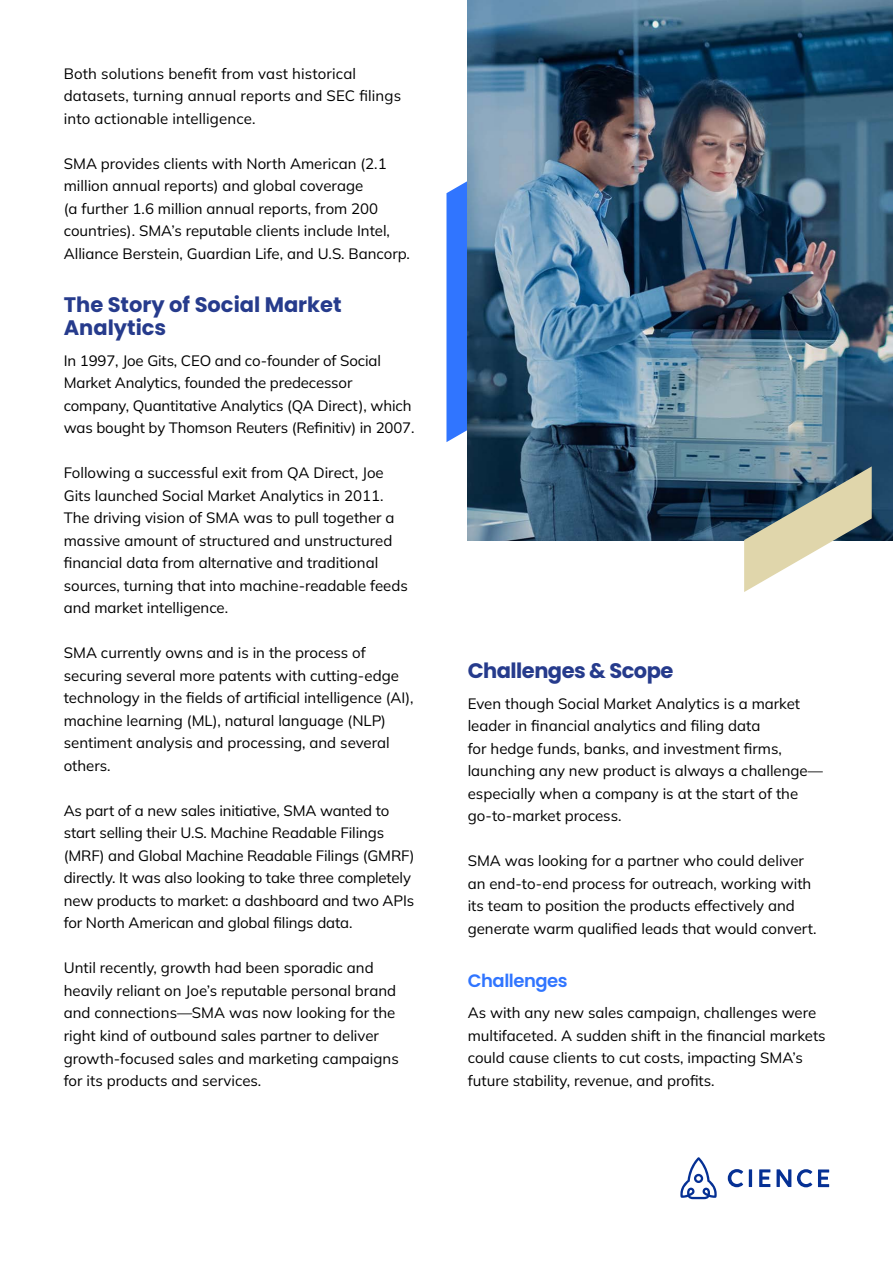
<style>
.page{position:relative;width:893px;height:1263px;background:#fff}
.page>*{position:absolute;margin:0;border:0;box-sizing:border-box;transform-origin:0 0}
.t1{font:700 21px/22.5px "Poppins";color:#263b8c}
.t2{font:700 21px "Poppins";letter-spacing:-.025em;color:#263b8c}
.t3{font:600 18px "Poppins";letter-spacing:-.025em;color:#3075ff}
.t4{font:15px/22.5px "Mulish";color:#000}
</style>
<div class="page">
<svg style="left:446px;top:0;width:22px;height:442px;fill:#3075ff"></svg>
<img style="left:468px;top:0;width:425px;height:540px">
<svg style="left:728px;top:1169px;width:15px;height:18px"></svg>
<hr style="left:749px;top:1169px;width:3px;height:18px;background:#053094">
<svg style="left:759px;top:1169px;width:11px;height:18px"></svg>
<svg style="left:797px;top:1169px;width:15px;height:18px"></svg>
<svg style="left:818px;top:1169px;width:11px;height:18px"></svg>
<svg style="left:776px;top:1169px;width:15px;height:18px"></svg>
<svg style="left:680px;top:1157px;width:37px;height:42px"></svg>
<svg style="left:744px;top:466px;width:128px;height:126px"></svg>
<p class="t4" style="left:64px;top:62px;width:339px">Both solutions benefit from vast historical datasets, turning annual reports and SEC filings into actionable intelligence.</p>
<p class="t4" style="left:64px;top:152px;width:348px">SMA provides clients with North American (2.1 million annual reports) and global coverage<br>(a further 1.6 million annual reports, from 200 countries). SMA’s reputable clients include Intel, Alliance Berstein, Guardian Life, and U.S. Bancorp.</p>
<h1 class="t1" style="left:64px;top:294px;width:279px">The Story of Social Market<br>Analytics</h1>
<p class="t4" style="left:64px;top:349px;width:352px">In 1997, Joe Gits, CEO and co-founder of Social Market Analytics, founded the predecessor company, Quantitative Analytics (QA Direct), which was bought by Thomson Reuters (Refinitiv) in 2007.</p>
<p class="t4" style="left:64px;top:461px;width:346px">Following a successful exit from QA Direct, Joe Gits launched Social Market Analytics in 2011.<br>The driving vision of SMA was to pull together a massive amount of structured and unstructured financial data from alternative and traditional sources, turning that into machine-readable feeds and market intelligence.</p>
<p class="t4" style="left:64px;top:641px;width:351px">SMA currently owns and is in the process of securing several more patents with cutting-edge technology in the fields of artificial intelligence (AI), machine learning (ML), natural language (NLP) sentiment analysis and processing, and several others.</p>
<p class="t4" style="left:64px;top:799px;width:352px">As part of a new sales initiative, SMA wanted to start selling their U.S. Machine Readable Filings (MRF) and Global Machine Readable Filings (GMRF) directly. It was also looking to take three completely new products to market: a dashboard and two APIs for North American and global filings data.</p>
<p class="t4" style="left:64px;top:956px;width:336px">Until recently, growth had been sporadic and heavily reliant on Joe’s reputable personal brand and connections—SMA was now looking for the right kind of outbound sales partner to deliver growth-focused sales and marketing campaigns for its products and services.</p>
<h1 class="t2" style="left:468px;top:658px;width:207px">Challenges &amp; Scope</h1>
<p class="t4" style="left:468px;top:692px;width:357px">Even though Social Market Analytics is a market leader in financial analytics and filing data<br>for hedge funds, banks, and investment firms, launching any new product is always a challenge— especially when a company is at the start of the go-to-market process.</p>
<p class="t4" style="left:468px;top:849px;width:350px">SMA was looking for a partner who could deliver an end-to-end process for outreach, working with its team to position the products effectively and generate warm qualified leads that would convert.</p>
<p class="t3" style="left:468px;top:970px;width:102px">Challenges</p>
<p class="t4" style="left:468px;top:1001px;width:359px">As with any new sales campaign, challenges were multifaceted. A sudden shift in the financial markets could cause clients to cut costs, impacting SMA’s future stability, revenue, and profits.</p>
</div>
